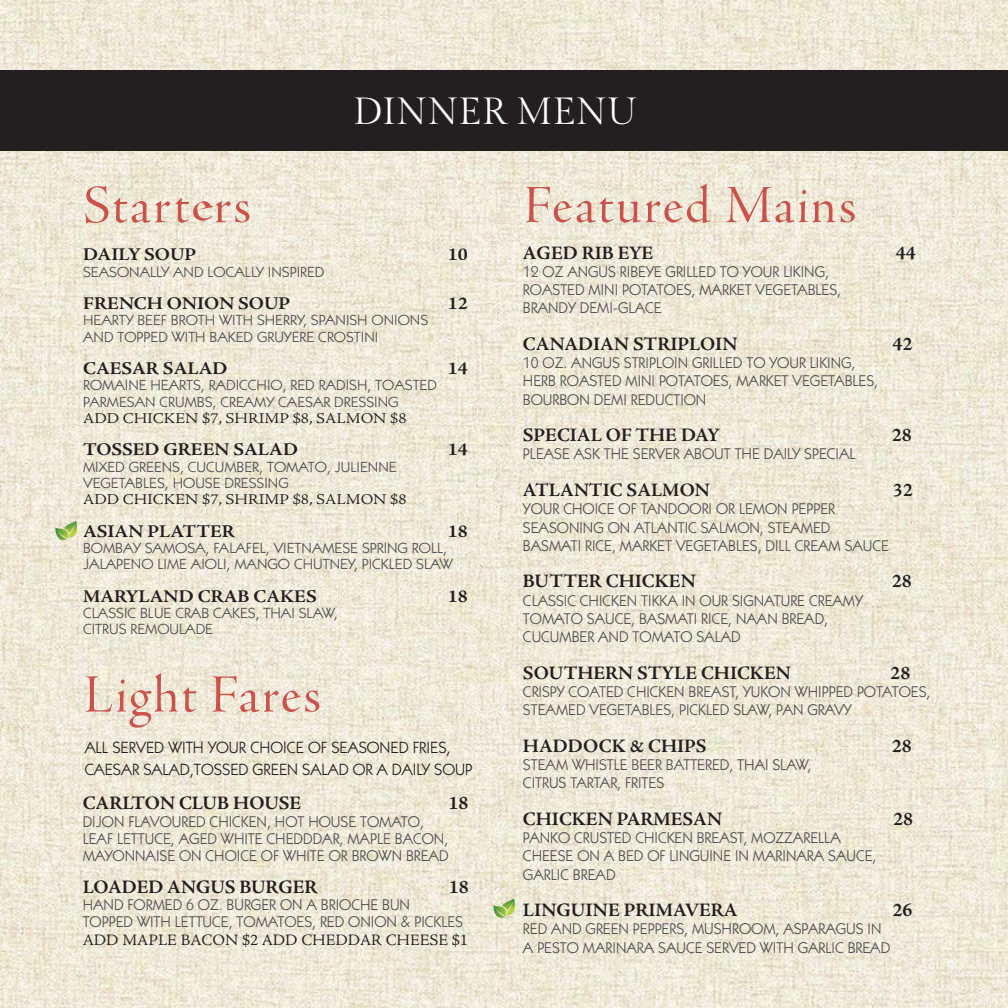
<style>
.page{position:relative;width:1008px;height:1008px;background:#fff}
.page>*{position:absolute;margin:0;border:0;box-sizing:border-box;transform-origin:0 0}
.t1{font:37.8px "Gilda Display";color:#fff}
.t2{font:700 19.07px "Adobe Jenson Pro";color:#231f20}
.t3{font:700 18.03px "Adobe Jenson Pro";color:#231f20;scale:1.06 1}
.t4{font:16.45px/21.3px "ITC Kabel Std";color:#231f20}
.t5{font:15.58px/18.2px "ITC Kabel Std";color:#4e4f50}
.t6{font:15.58px "Adobe Jenson Pro Lt Capt";letter-spacing:-.005em;color:#231f20}
.t7{font:14.7px/16.3px "ITC Kabel Std";color:#4e4f50;scale:1.06 1}
.t8{font:14.7px "Adobe Jenson Pro Lt Capt";color:#231f20;scale:1.06 1}
</style>
<div class="page">
<img style="left:0;top:0;width:1008px;height:1008px">
<div style="left:0;top:70px;width:1008px;height:80px;background:#231f20"></div>
<svg style="left:85px;top:186px;width:23px;height:37px"></svg>
<svg style="left:114px;top:198px;width:135px;height:25px;background:#e5c3b5"></svg>
<svg style="left:55px;top:521px;width:25px;height:22px"></svg>
<svg style="left:493px;top:898px;width:25px;height:23px"></svg>
<svg style="left:86px;top:673px;width:110px;height:55px;background:#e9d1c2"></svg>
<svg style="left:213px;top:676px;width:106px;height:36px;background:#e8ccbe"></svg>
<svg style="left:526px;top:184px;width:184px;height:39px;background:#e8cdbe"></svg>
<svg style="left:726px;top:187px;width:109px;height:36px;background:#e7c8ba"></svg>
<svg style="left:841px;top:201px;width:14px;height:21px"></svg>
<h1 class="t1" style="left:353px;top:90px;width:285px">DINNER MENU</h1>
<p class="t3" style="left:83px;top:244px;width:108px">DAILY SOUP</p>
<p class="t3" style="left:448px;top:244px;width:20px">10</p>
<p class="t7" style="left:83px;top:264px;width:229px">SEASONALLY AND LOCALLY INSPIRED</p>
<p class="t3" style="left:83px;top:293px;width:197px">FRENCH ONION SOUP</p>
<p class="t3" style="left:448px;top:293px;width:20px">12</p>
<p class="t7" style="left:83px;top:312px;width:327px">HEARTY BEEF BROTH WITH SHERRY, SPANISH ONIONS<br>AND TOPPED WITH BAKED GRUYERE CROSTINI</p>
<p class="t3" style="left:83px;top:358px;width:138px">CAESAR SALAD</p>
<p class="t3" style="left:448px;top:358px;width:20px">14</p>
<p class="t7" style="left:83px;top:377px;width:335px">ROMAINE HEARTS, RADICCHIO, RED RADISH, TOASTED<br>PARMESAN CRUMBS, CREAMY CAESAR DRESSING</p>
<p class="t8" style="left:83px;top:410px;width:307px">ADD CHICKEN $7, SHRIMP $8, SALMON $8</p>
<p class="t3" style="left:83px;top:440px;width:204px">TOSSED GREEN SALAD</p>
<p class="t3" style="left:448px;top:440px;width:20px">14</p>
<p class="t7" style="left:83px;top:459px;width:297px">MIXED GREENS, CUCUMBER, TOMATO, JULIENNE<br>VEGETABLES, HOUSE DRESSING</p>
<p class="t8" style="left:83px;top:491px;width:307px">ADD CHICKEN $7, SHRIMP $8, SALMON $8</p>
<p class="t3" style="left:83px;top:521px;width:145px">ASIAN PLATTER</p>
<p class="t3" style="left:448px;top:521px;width:20px">18</p>
<p class="t7" style="left:83px;top:540px;width:350px">BOMBAY SAMOSA, FALAFEL, VIETNAMESE SPRING ROLL,<br>JALAPENO LIME AIOLI, MANGO CHUTNEY, PICKLED SLAW</p>
<p class="t3" style="left:83px;top:586px;width:222px">MARYLAND CRAB CAKES</p>
<p class="t3" style="left:448px;top:586px;width:20px">18</p>
<p class="t7" style="left:83px;top:605px;width:242px">CLASSIC BLUE CRAB CAKES, THAI SLAW,<br>CITRUS REMOULADE</p>
<p class="t4" style="left:85px;top:737px;width:389px">ALL SERVED WITH YOUR CHOICE OF SEASONED FRIES,<br>CAESAR SALAD,TOSSED GREEN SALAD OR A DAILY SOUP</p>
<p class="t2" style="left:83px;top:792px;width:220px">CARLTON CLUB HOUSE</p>
<p class="t2" style="left:448px;top:792px;width:22px">18</p>
<p class="t5" style="left:83px;top:813px;width:367px;line-height:17.3px">DIJON FLAVOURED CHICKEN, HOT HOUSE TOMATO,<br>LEAF LETTUCE, AGED WHITE CHEDDDAR, MAPLE BACON,<br>MAYONNAISE ON CHOICE OF WHITE OR BROWN BREAD</p>
<p class="t2" style="left:83px;top:876px;width:236px">LOADED ANGUS BURGER</p>
<p class="t2" style="left:449px;top:876px;width:22px">18</p>
<p class="t5" style="left:83px;top:896px;width:382px;line-height:17.3px">HAND FORMED 6 OZ. BURGER ON A BRIOCHE BUN<br>TOPPED WITH LETTUCE, TOMATOES, RED ONION &amp; PICKLES</p>
<p class="t6" style="left:83px;top:931px;width:387px">ADD MAPLE BACON $2 ADD CHEDDAR CHEESE $1</p>
<p class="t2" style="left:523px;top:242px;width:132px">AGED RIB EYE</p>
<p class="t2" style="left:896px;top:242px;width:22px">44</p>
<p class="t5" style="left:523px;top:263px;width:320px">12 OZ ANGUS RIBEYE GRILLED TO YOUR LIKING,<br>ROASTED MINI POTATOES, MARKET VEGETABLES,<br>BRANDY DEMI-GLACE</p>
<p class="t2" style="left:523px;top:333px;width:216px">CANADIAN STRIPLOIN</p>
<p class="t2" style="left:893px;top:333px;width:22px">42</p>
<p class="t5" style="left:523px;top:354px;width:357px">10 OZ. ANGUS STRIPLOIN GRILLED TO YOUR LIKING,<br>HERB ROASTED MINI POTATOES, MARKET VEGETABLES,<br>BOURBON DEMI REDUCTION</p>
<p class="t2" style="left:523px;top:424px;width:198px">SPECIAL OF THE DAY</p>
<p class="t2" style="left:892px;top:424px;width:22px">28</p>
<p class="t5" style="left:523px;top:445px;width:334px">PLEASE ASK THE SERVER ABOUT THE DAILY SPECIAL</p>
<p class="t2" style="left:523px;top:479px;width:188px">ATLANTIC SALMON</p>
<p class="t2" style="left:893px;top:479px;width:22px">32</p>
<p class="t5" style="left:523px;top:500px;width:368px">YOUR CHOICE OF TANDOORI OR LEMON PEPPER<br>SEASONING ON ATLANTIC SALMON, STEAMED<br>BASMATI RICE, MARKET VEGETABLES, DILL CREAM SAUCE</p>
<p class="t2" style="left:523px;top:570px;width:174px">BUTTER CHICKEN</p>
<p class="t2" style="left:892px;top:570px;width:22px">28</p>
<p class="t5" style="left:523px;top:591px;width:341px">CLASSIC CHICKEN TIKKA IN OUR SIGNATURE CREAMY<br>TOMATO SAUCE, BASMATI RICE, NAAN BREAD,<br>CUCUMBER AND TOMATO SALAD</p>
<p class="t2" style="left:523px;top:662px;width:269px">SOUTHERN STYLE CHICKEN</p>
<p class="t2" style="left:890px;top:662px;width:22px">28</p>
<p class="t5" style="left:523px;top:683px;width:409px">CRISPY COATED CHICKEN BREAST, YUKON WHIPPED POTATOES,<br>STEAMED VEGETABLES, PICKLED SLAW, PAN GRAVY</p>
<p class="t2" style="left:523px;top:735px;width:185px">HADDOCK &amp; CHIPS</p>
<p class="t2" style="left:892px;top:735px;width:22px">28</p>
<p class="t5" style="left:523px;top:756px;width:290px">STEAM WHISTLE BEER BATTERED, THAI SLAW,<br>CITRUS TARTAR, FRITES</p>
<p class="t2" style="left:523px;top:808px;width:201px">CHICKEN PARMESAN</p>
<p class="t2" style="left:893px;top:808px;width:22px">28</p>
<p class="t5" style="left:523px;top:829px;width:355px">PANKO CRUSTED CHICKEN BREAST, MOZZARELLA<br>CHEESE ON A BED OF LINGUINE IN MARINARA SAUCE,<br>GARLIC BREAD</p>
<p class="t2" style="left:523px;top:899px;width:216px">LINGUINE PRIMAVERA</p>
<p class="t2" style="left:893px;top:899px;width:22px">26</p>
<p class="t5" style="left:523px;top:920px;width:369px">RED AND GREEN PEPPERS, MUSHROOM, ASPARAGUS IN<br>A PESTO MARINARA SAUCE SERVED WITH GARLIC BREAD</p>
</div>
